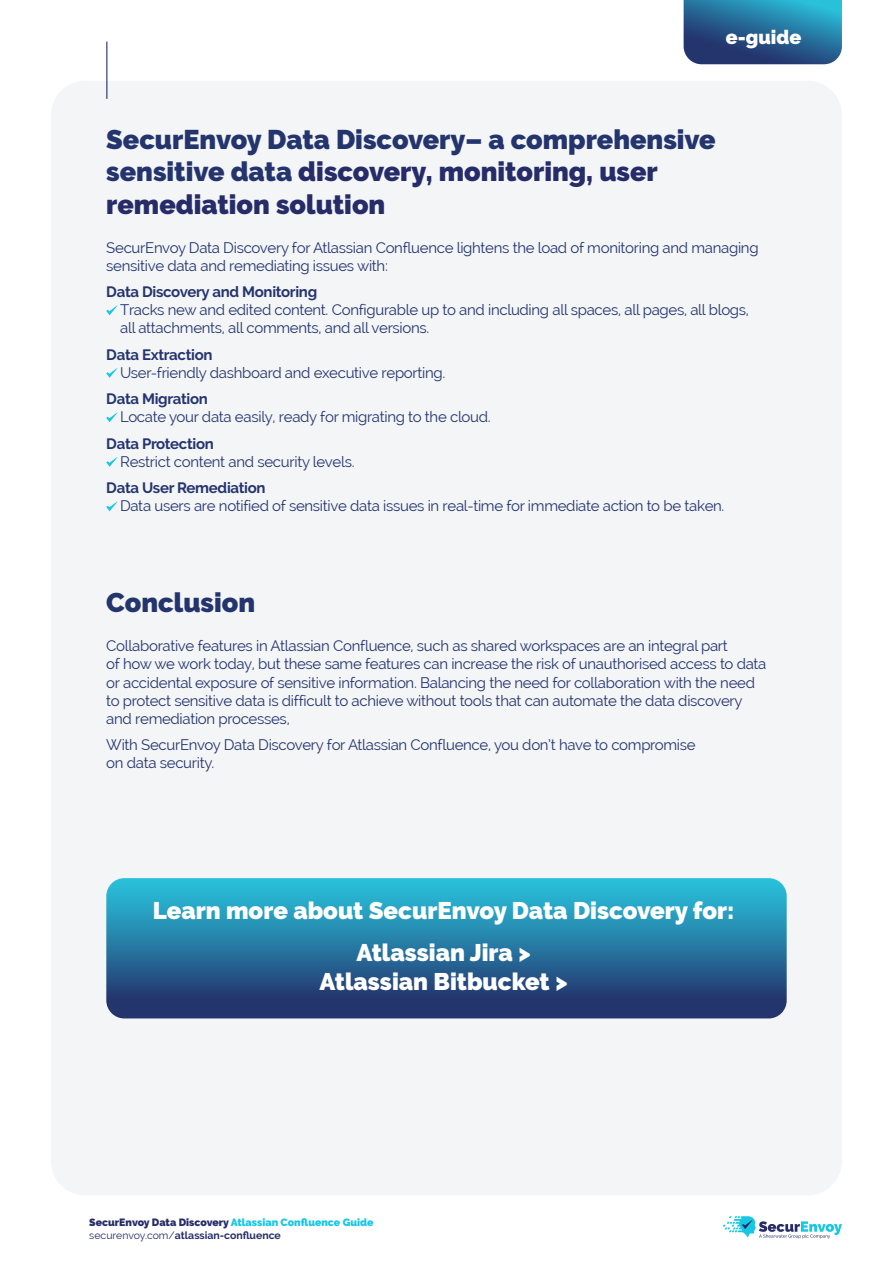
<style>
.page{position:relative;width:893px;height:1263px;background:#fff}
.page>*{position:absolute;margin:0;border:0;box-sizing:border-box;transform-origin:0 0}
.t1{font:900 27px/32.4px "Raleway";color:#24356e}
.t2{font:900 24px/41.5px "Raleway";color:#fff;text-align:center}
.t3{font:900 19.5px "Raleway";color:#fff}
.t4{font:15px/18px "Raleway";letter-spacing:-.02em;color:#24356e}
.t5{font:700 15px "Raleway";letter-spacing:-.02em;color:#24356e}
.t6{font:900 10.5px/12.6px "Raleway";color:#17c8e5}
.s1{color:#262c68}
.s2{font-weight:400;color:#262c68}
.s3{font-weight:700;color:#262c68}
</style>
<div class="page">
<div style="left:51px;top:81px;width:791px;height:1114px;background:#f4f5f7;border-radius:34px"></div>
<svg style="left:106px;top:305px;width:11px;height:10px"></svg>
<svg style="left:106px;top:368px;width:11px;height:10px"></svg>
<svg style="left:106px;top:412px;width:11px;height:10px"></svg>
<svg style="left:106px;top:457px;width:11px;height:10px"></svg>
<svg style="left:106px;top:501px;width:11px;height:10px"></svg>
<hr style="left:106px;top:42px;width:1px;height:57px;background:#262c68">
<svg style="left:684px;top:0;width:158px;height:64px;background:#286a97"></svg>
<svg style="left:723px;top:1216px;width:119px;height:22px"></svg>
<svg style="left:106px;top:878px;width:681px;height:140px;background:#2776a0"></svg>
<h3 class="t3" style="left:726px;top:25px;width:77px">e-guide</h3>
<h1 class="t1" style="left:106px;top:123px;width:611px">SecurEnvoy Data Discovery– a comprehensive sensitive data <span class="s1">discovery, monitoring, user remediation solution</span></h1>
<p class="t4" style="left:106px;top:238px;width:654px">SecurEnvoy Data Discovery for Atlassian Confluence lightens the load of monitoring and managing sensitive data and remediating issues with:</p>
<p class="t5" style="left:106px;top:283px;width:212px">Data Discovery and Monitoring</p>
<p class="t4" style="left:120px;top:301px;width:630px">Tracks new and edited content. Configurable up to and including all spaces, all pages, all blogs, all attachments, all comments, and all versions.</p>
<p class="t5" style="left:106px;top:346px;width:108px">Data Extraction</p>
<p class="t4" style="left:120px;top:363px;width:327px">User-friendly dashboard and executive reporting.</p>
<p class="t5" style="left:106px;top:390px;width:103px">Data Migration</p>
<p class="t4" style="left:120px;top:408px;width:372px">Locate your data easily, ready for migrating to the cloud.</p>
<p class="t5" style="left:106px;top:435px;width:109px">Data Protection</p>
<p class="t4" style="left:120px;top:452px;width:236px">Restrict content and security levels.</p>
<p class="t5" style="left:106px;top:479px;width:161px">Data User Remediation</p>
<p class="t4" style="left:120px;top:497px;width:606px">Data users are notified of sensitive data issues in real-time for immediate action to be taken.</p>
<h1 class="t1" style="left:106px;top:587px;width:150px">Conclusion</h1>
<p class="t4" style="left:106px;top:637px;width:662px">Collaborative features in Atlassian Confluence, such as shared workspaces are an integral part<br>of how we work today, but these same features can increase the risk of unauthorised access to data or accidental exposure of sensitive information. Balancing the need for collaboration with the need to protect sensitive data is difficult to achieve without tools that can automate the data discovery and remediation processes,</p>
<p class="t4" style="left:106px;top:736px;width:591px">With SecurEnvoy Data Discovery for Atlassian Confluence, you don’t have to compromise on data security.</p>
<h2 class="t2" style="left:153px;top:890px;width:583px">Learn more about SecurEnvoy Data Discovery for:<br>Atlassian Jira &gt;</h2>
<h2 class="t2" style="left:320px;top:960px;width:250px">Atlassian Bitbucket &gt;</h2>
<p class="t6" style="left:89px;top:1216px;width:286px"><span class="s1">SecurEnvoy Data Discovery</span> Atlassian Confluence Guide <span class="s2">securenvoy.com/</span><span class="s3">atlassian-confluence</span></p>
</div>
